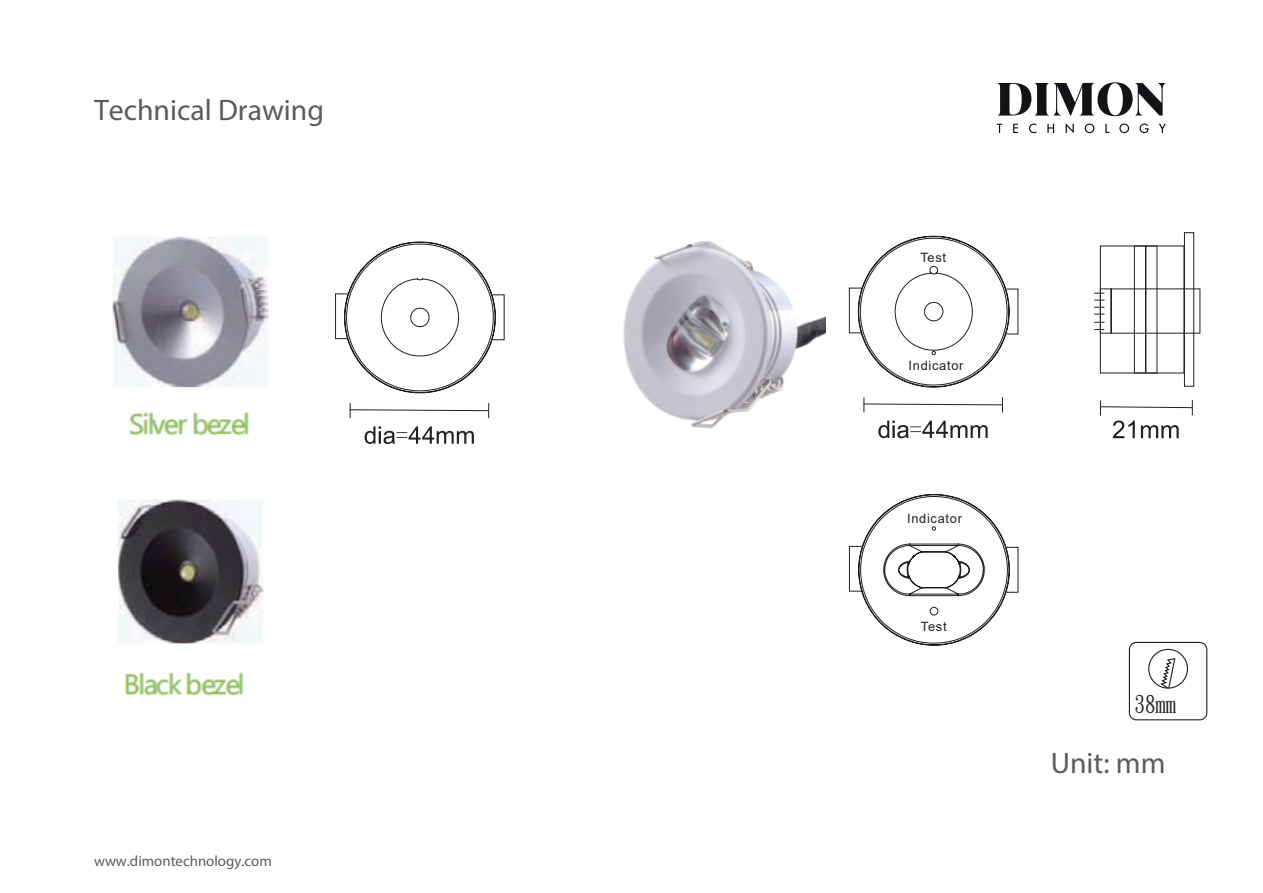
<style>
.page{position:relative;width:1263px;height:893px;background:#fff}
.page>*{position:absolute;margin:0;border:0;box-sizing:border-box;transform-origin:0 0}
.t1{font:500 29.7px "Myriad Set Pro";color:#595c5f}
.t2{font:24.3px "FZHTJW GB1 0";color:#231f20;scale:.86 1}
.t3{font:14.85px "Myriad Set Pro Text";color:#595c5f}
.t4{font:12.9px "Arial";letter-spacing:.055em;color:#231f20}
</style>
<div class="page">
<svg style="left:997px;top:82px;width:169px;height:34px"></svg>
<svg style="left:997px;top:124px;width:5px;height:9px"></svg>
<svg style="left:1013px;top:124px;width:5px;height:9px"></svg>
<svg style="left:1029px;top:124px;width:7px;height:9px"></svg>
<svg style="left:1047px;top:124px;width:7px;height:9px"></svg>
<svg style="left:1066px;top:123px;width:8px;height:10px"></svg>
<svg style="left:1085px;top:124px;width:9px;height:9px"></svg>
<svg style="left:1105px;top:124px;width:4px;height:9px"></svg>
<svg style="left:1119px;top:124px;width:10px;height:9px"></svg>
<svg style="left:1139px;top:124px;width:9px;height:9px"></svg>
<svg style="left:1159px;top:124px;width:7px;height:9px"></svg>
<div style="left:1148px;top:649px;width:40px;height:40px;border:1px solid #231f20;border-radius:50%"></div>
<svg style="left:1159px;top:658px;width:17px;height:31px"></svg>
<div style="left:1129px;top:642px;width:78px;height:78px;border:1px solid #231f20;border-radius:7px"></div>
<div style="left:1184px;top:232px;width:10px;height:155px;border:1px solid #231f20"></div>
<div style="left:1134px;top:246px;width:23px;height:127px;border:1px solid #231f20"></div>
<hr style="left:1145px;top:246px;width:1px;height:127px;background:#231f20">
<div style="left:1110px;top:288px;width:2px;height:46px;border:1px solid #231f20"></div>
<svg style="left:1100px;top:400px;width:93px;height:38px"></svg>
<div style="left:849px;top:288px;width:13px;height:45px;border:1px solid #231f20"></div>
<svg style="left:863px;top:397px;width:140px;height:15px"></svg>
<svg style="left:878px;top:421px;width:110px;height:17px"></svg>
<svg style="left:858px;top:236px;width:151px;height:151px"></svg>
<svg style="left:858px;top:494px;width:152px;height:152px"></svg>
<div style="left:849px;top:546px;width:13px;height:46px;border:1px solid #231f20"></div>
<div style="left:1006px;top:547px;width:12px;height:46px;border:1px solid #231f20"></div>
<div style="left:335px;top:293px;width:13px;height:46px;border:1px solid #231f20"></div>
<svg style="left:349px;top:403px;width:140px;height:15px"></svg>
<svg style="left:365px;top:426px;width:109px;height:18px"></svg>
<svg style="left:344px;top:242px;width:152px;height:151px"></svg>
<img style="left:112px;top:236px;width:157px;height:460px">
<img style="left:623px;top:241px;width:202px;height:188px">
<h1 class="t1" style="left:94px;top:92px;width:231px">Technical Drawing</h1>
<p class="t3" style="left:94px;top:851px;width:179px">www.dimontechnology.com</p>
<p class="t4" style="left:920px;top:249px;width:27px">Test</p>
<p class="t4" style="left:909px;top:357px;width:56px">Indicator</p>
<p class="t4" style="left:907px;top:509px;width:56px">Indicator</p>
<p class="t4" style="left:921px;top:618px;width:27px">Test</p>
<h2 class="t2" style="left:1134px;top:693px;width:50px">38mm</h2>
<h1 class="t1" style="left:1051px;top:744px;width:116px">Unit: mm</h1>
</div>
